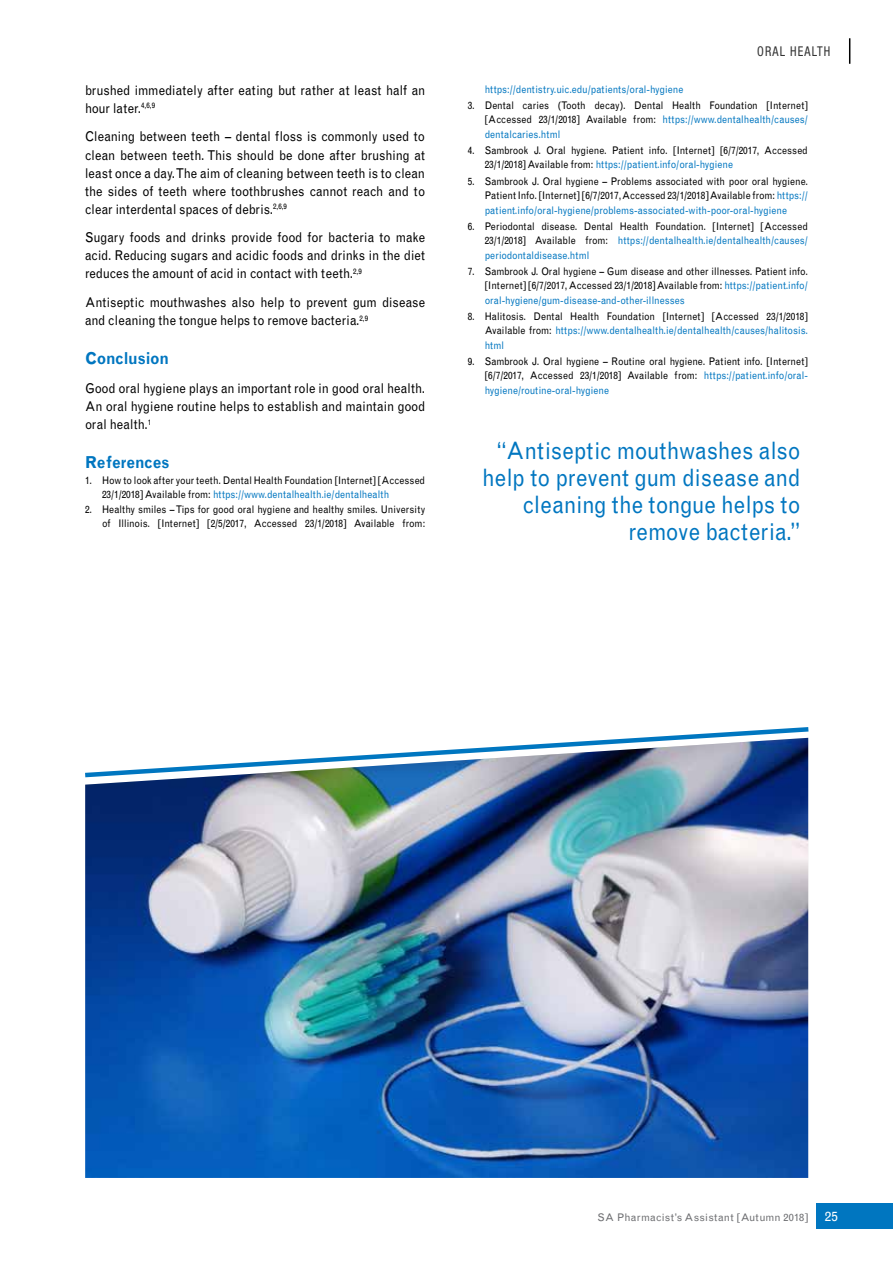
<style>
.page{position:relative;width:893px;height:1263px;background:#fff}
.page>*{position:absolute;margin:0;border:0;box-sizing:border-box;transform-origin:0 0}
.t1{font:24px/27px "Grotesque";color:#0076c0;text-align:right;scale:.9 1}
.t2{font:700 16.5px "Grotesque";letter-spacing:-.01em;color:#0076c0;scale:.9 1}
.t3{font:13.5px/18px "Grotesque";color:#000;text-align:justify;scale:.9 1}
.t4{font:condensed 13.5px "Helvetica Neue LT Std";letter-spacing:.09em;color:#000;scale:.9 1}
.t5{font:10.5px/14.2px "Grotesque";color:#000;text-align:justify;scale:.9 1}
.t6{font:10.5px "Grotesque";letter-spacing:-.005em;color:#0076c0;scale:.9 1}
.t7{font:10.5px "Grotesque";letter-spacing:.02em;color:#6d6e71}
.s1{color:#0076c0}
.s2{font-size:13.5px;color:#fff}
</style>
<div class="page">
<svg style="left:849px;top:38px;width:1px;height:26px"></svg>
<div style="left:816px;top:1203px;width:77px;height:26px;background:#0076c0"></div>
<img style="left:85px;top:780px;width:723px;height:398px">
<svg style="left:85px;top:727px;width:724px;height:53px"></svg>
<p class="t3" style="left:85px;top:81px;width:379px">brushed immediately after eating but rather at least half an hour later.<sup>4,6,9</sup></p>
<p class="t3" style="left:85px;top:128px;width:379px">Cleaning between teeth – dental floss is commonly used to clean between teeth. This should be done after brushing at least once a day. The aim of cleaning between teeth is to clean the sides of teeth where toothbrushes cannot reach and to clear interdental spaces of debris.<sup>2,6,9</sup></p>
<p class="t3" style="left:85px;top:229px;width:379px">Sugary foods and drinks provide food for bacteria to make acid. Reducing sugars and acidic foods and drinks in the diet reduces the amount of acid in contact with teeth.<sup>2,9</sup></p>
<p class="t3" style="left:85px;top:293px;width:379px">Antiseptic mouthwashes also help to prevent gum disease and cleaning the tongue helps to remove bacteria.<sup>2,9</sup></p>
<h2 class="t2" style="left:85px;top:349px;width:95px">Conclusion</h2>
<p class="t3" style="left:85px;top:379px;width:379px">Good oral hygiene plays an important role in good oral health.<br>An oral hygiene routine helps to establish and maintain good oral health.<sup>1</sup></p>
<h2 class="t2" style="left:85px;top:453px;width:95px">References</h2>
<p class="t5" style="left:102px;top:474px;width:361px;line-height:13.5px;text-indent:-17px">1. How to look after your teeth. Dental Health Foundation [Internet] [Accessed<br>23/1/2018] Available from: <span class="s1">https://www.dentalhealth.ie/dentalhealth</span></p>
<p class="t5" style="left:85px;top:503px;width:379px;line-height:13.5px;text-align:right">2. Healthy smiles – Tips for good oral hygiene and healthy smiles. University of Illinois. [Internet] [2/5/2017, Accessed 23/1/2018] Available from:</p>
<p class="t4" style="left:757px;top:43px;width:83px">ORAL HEALTH</p>
<p class="t6" style="left:485px;top:83px;width:222px">https://dentistry.uic.edu/patients/oral-hygiene</p>
<p class="t5" style="left:485px;top:98px;width:361px;text-indent:-17px">3. Dental caries (Tooth decay). Dental Health Foundation [Internet] [Accessed 23/1/2018] Available from: <span class="s1">https://www.dentalhealth/causes/ dentalcaries.html</span></p>
<p class="t5" style="left:485px;top:143px;width:361px;text-indent:-17px">4. Sambrook J. Oral hygiene. Patient info. [Internet] [6/7/2017, Accessed<br>23/1/2018] Available from: <span class="s1">https://patient.info/oral-hygiene</span></p>
<p class="t5" style="left:485px;top:174px;width:361px;text-indent:-17px">5. Sambrook J. Oral hygiene – Problems associated with poor oral hygiene.<br>Patient Info. [Internet] [6/7/2017, Accessed 23/1/2018] Available from: <span class="s1">https:// patient.info/oral-hygiene/problems-associated-with-poor-oral-hygiene</span></p>
<p class="t5" style="left:485px;top:219px;width:361px;text-indent:-17px">6. Periodontal disease. Dental Health Foundation. [Internet] [Accessed 23/1/2018] Available from: <span class="s1">https://dentalhealth.ie/dentalhealth/causes/ periodontaldisease.html</span></p>
<p class="t5" style="left:485px;top:264px;width:361px;text-indent:-17px">7. Sambrook J. Oral hygiene – Gum disease and other illnesses. Patient info. [Internet] [6/7/2017, Accessed 23/1/2018] Available from: <span class="s1">https://patient.info/ oral-hygiene/gum-disease-and-other-illnesses</span></p>
<p class="t5" style="left:485px;top:309px;width:361px;text-indent:-17px">8. Halitosis. Dental Health Foundation [Internet] [Accessed 23/1/2018] Available from: <span class="s1">https://www.dentalhealth.ie/dentalhealth/causes/halitosis. html</span></p>
<p class="t5" style="left:485px;top:354px;width:361px;text-indent:-17px">9. Sambrook J. Oral hygiene – Routine oral hygiene. Patient info. [Internet] [6/7/2017, Accessed 23/1/2018] Available from: <span class="s1">https://patient.info/oral&shy;hygiene/routine-oral-hygiene</span></p>
<h1 class="t1" style="left:482px;top:437px;width:355px">“Antiseptic mouthwashes also help to prevent gum disease and cleaning the tongue helps to remove bacteria.”</h1>
<p class="t7" style="left:598px;top:1211px;width:242px">SA Pharmacist’s Assistant [Autumn 2018] <span class="s2">25</span></p>
</div>
